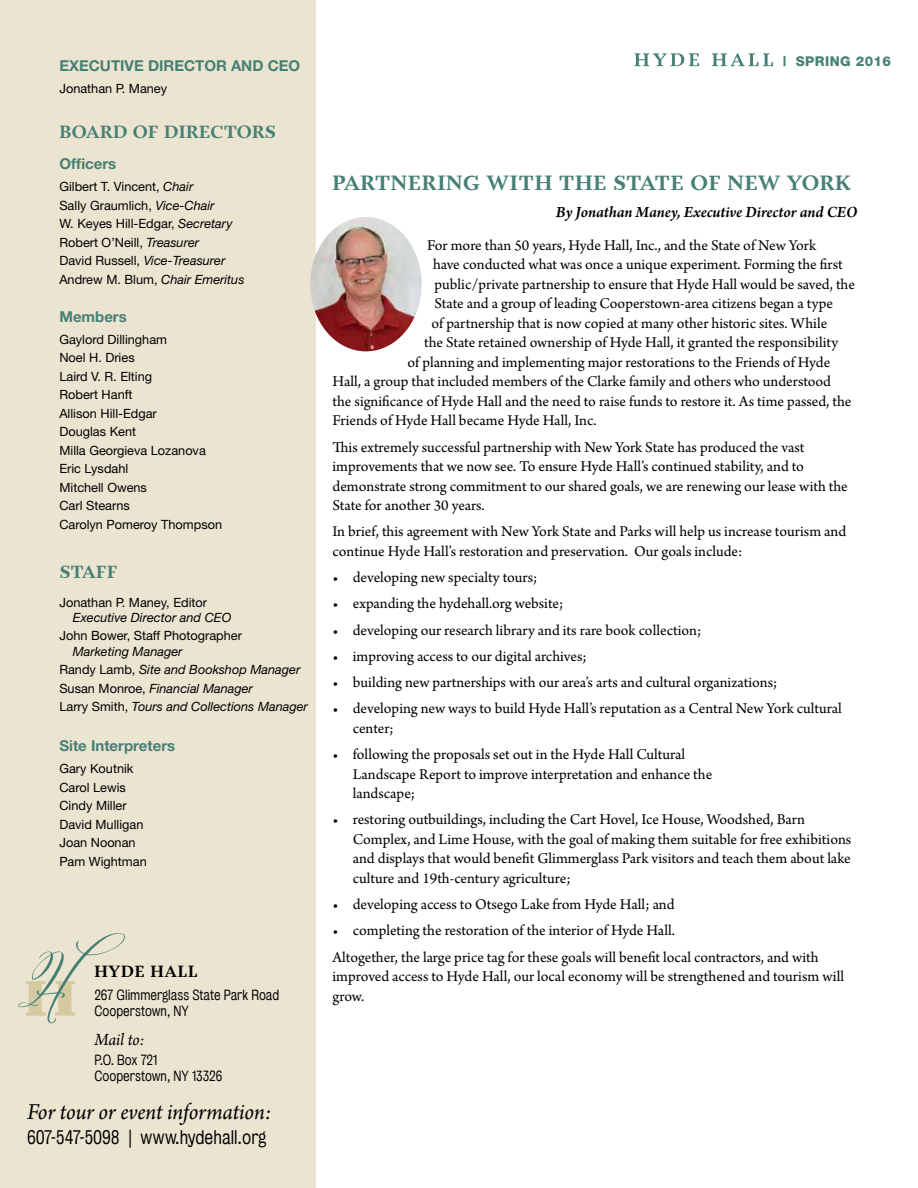
<style>
.page{position:relative;width:918px;height:1188px;background:#fff}
.page>*{position:absolute;margin:0;border:0;box-sizing:border-box;transform-origin:0 0}
.t1{font:italic 24px "Arno Pro";letter-spacing:-.005em;color:#000}
.t2{font:700 21px "Prensa";letter-spacing:.03em;color:#468074}
.t3{font:300 18px "Bureau Grot";color:#000}
.t4{font:700 18px "Prensa";letter-spacing:.02em;color:#468074}
.t5{font:italic 18px "Arno Pro";letter-spacing:-.005em;color:#000}
.t6{font:italic 600 16.5px "Arno Pro";letter-spacing:-.005em;color:#000}
.t7{font:700 16.5px "Prensa";letter-spacing:.05em;color:#000}
.t8{font:15.75px/19.5px "Arno Pro";color:#000}
.t9{font:700 15px "Helvetica Neue";color:#468074}
.t10{font:300 13.5px/16.2px "Bureau Grot";color:#000}
.t11{font:800 13.5px "Helvetica Neue";letter-spacing:.03em;color:#468074}
.t12{font:12.75px/18.6px "Helvetica Neue";color:#000}
.t13{font:italic 12.75px/18.6px "Helvetica Neue";color:#000}
.s1{font-style:italic}
.s2{font-style:normal}
</style>
<div class="page">
<div style="left:0;top:0;width:315px;height:1188px;background:#ebe4d1"></div>
<img style="left:310px;top:217px;width:112px;height:134px">
<svg style="left:18px;top:933px;width:107px;height:90px"></svg>
<svg style="left:634px;top:53px;width:139px;height:13px"></svg>
<p class="t9" style="left:59px;top:57px;width:242px">EXECUTIVE DIRECTOR AND CEO</p>
<p class="t12" style="left:59px;top:79px;width:109px">Jonathan P. Maney</p>
<p class="t4" style="left:59px;top:121px;width:219px">BOARD OF DIRECTORS</p>
<p class="t9" style="left:59px;top:155px;width:58px">Officers</p>
<p class="t12" style="left:59px;top:177px;width:187px">Gilbert T. Vincent, <span class="s1">Chair<br></span>Sally Graumlich, <span class="s1">Vice-Chair<br></span>W. Keyes Hill-Edgar, <span class="s1">Secretary<br></span>Robert O’Neill, <span class="s1">Treasurer<br></span>David Russell, <span class="s1">Vice-Treasurer<br></span>Andrew M. Blum, <span class="s1">Chair Emeritus</span></p>
<p class="t9" style="left:59px;top:307px;width:69px">Members</p>
<p class="t12" style="left:59px;top:330px;width:164px">Gaylord Dillingham<br>Noel H. Dries<br>Laird V. R. Elting<br>Robert Hanft<br>Allison Hill-Edgar<br>Douglas Kent<br>Milla Georgieva Lozanova<br>Eric Lysdahl<br>Mitchell Owens<br>Carl Stearns<br>Carolyn Pomeroy Thompson</p>
<p class="t4" style="left:59px;top:561px;width:60px">STAFF</p>
<p class="t12" style="left:59px;top:593px;width:149px">Jonathan P. Maney, Editor</p>
<p class="t13" style="left:73px;top:608px;width:160px">Executive Director and CEO</p>
<p class="t12" style="left:59px;top:626px;width:184px">John Bower, Staff Photographer</p>
<p class="t13" style="left:59px;top:642px;width:250px;text-indent:14px">Marketing Manager<br><span class="s2">Randy Lamb,</span> Site and Bookshop Manager <span class="s2">Susan Monroe,</span> Financial Manager<br><span class="s2">Larry Smith,</span> Tours and Collections Manager</p>
<p class="t9" style="left:59px;top:736px;width:117px">Site Interpreters</p>
<p class="t12" style="left:59px;top:759px;width:89px">Gary Koutnik<br>Carol Lewis<br>Cindy Miller<br>David Mulligan<br>Joan Noonan<br>Pam Wightman</p>
<p class="t7" style="left:94px;top:961px;width:105px">HYDE HALL</p>
<p class="t10" style="left:94px;top:987px;width:186px">267 Glimmerglass State Park Road<br>Cooperstown, NY</p>
<p class="t5" style="left:94px;top:1029px;width:52px">Mail to:</p>
<p class="t10" style="left:94px;top:1052px;width:129px">P.O. Box 721<br>Cooperstown, NY 13326</p>
<h1 class="t1" style="left:27px;top:1098px;width:246px">For tour or event information:</h1>
<p class="t3" style="left:27px;top:1127px;width:241px">607-547-5098 | www.hydehall.org</p>
<p class="t11" style="left:783px;top:53px;width:109px">| SPRING 2016</p>
<h2 class="t2" style="left:333px;top:171px;width:520px">PARTNERING WITH THE STATE OF NEW YORK</h2>
<p class="t6" style="left:556px;top:202px;width:303px">By Jonathan Maney, Executive Director and CEO</p>
<p class="t8" style="left:427px;top:236px;width:391px">For more than 50 years, Hyde Hall, Inc., and the State of New York</p>
<p class="t8" style="left:433px;top:256px;width:411px">have conducted what was once a unique experiment. Forming the first</p>
<p class="t8" style="left:435px;top:275px;width:422px">public/private partnership to ensure that Hyde Hall would be saved, the</p>
<p class="t8" style="left:435px;top:295px;width:400px">State and a group of leading Cooperstown-area citizens began a type</p>
<p class="t8" style="left:432px;top:314px;width:397px">of partnership that is now copied at many other historic sites. While</p>
<p class="t8" style="left:424px;top:334px;width:416px">the State retained ownership of Hyde Hall, it granted the responsibility</p>
<p class="t8" style="left:408px;top:353px;width:424px">of planning and implementing major restorations to the Friends of Hyde</p>
<p class="t8" style="left:333px;top:373px;width:500px">Hall, a group that included members of the Clarke family and others who understood</p>
<p class="t8" style="left:333px;top:392px;width:521px">the significance of Hyde Hall and the need to raise funds to restore it. As time passed, the</p>
<p class="t8" style="left:333px;top:412px;width:266px">Friends of Hyde Hall became Hyde Hall, Inc.</p>
<p class="t8" style="left:333px;top:438px;width:517px">This extremely successful partnership with New York State has produced the vast improvements that we now see. To ensure Hyde Hall’s continued stability, and to demonstrate strong commitment to our shared goals, we are renewing our lease with the State for another 30 years.</p>
<p class="t8" style="left:333px;top:523px;width:515px">In brief, this agreement with New York State and Parks will help us increase tourism and continue Hyde Hall’s restoration and preservation. Our goals include:</p>
<p class="t8" style="left:333px;top:568px;width:206px">• developing new specialty tours;</p>
<p class="t8" style="left:333px;top:595px;width:232px">• expanding the hydehall.org website;</p>
<p class="t8" style="left:333px;top:621px;width:370px">• developing our research library and its rare book collection;</p>
<p class="t8" style="left:333px;top:647px;width:256px">• improving access to our digital archives;</p>
<p class="t8" style="left:333px;top:673px;width:446px">• building new partnerships with our area’s arts and cultural organizations;</p>
<p class="t8" style="left:353px;top:700px;width:491px;text-indent:-20px">• developing new ways to build Hyde Hall’s reputation as a Central New York cultural center;</p>
<p class="t8" style="left:353px;top:745px;width:361px;text-indent:-20px">• following the proposals set out in the Hyde Hall Cultural<br>Landscape Report to improve interpretation and enhance the landscape;</p>
<p class="t8" style="left:353px;top:811px;width:500px;text-indent:-20px">• restoring outbuildings, including the Cart Hovel, Ice House, Woodshed, Barn Complex, and Lime House, with the goal of making them suitable for free exhibitions and displays that would benefit Glimmerglass Park visitors and teach them about lake culture and 19th-century agriculture;</p>
<p class="t8" style="left:333px;top:895px;width:344px">• developing access to Otsego Lake from Hyde Hall; and</p>
<p class="t8" style="left:333px;top:918px;width:488px;line-height:26.2px">• completing the restoration of the interior of Hyde Hall.<br>Altogether, the large price tag for these goals will benefit local contractors, and with</p>
<p class="t8" style="left:333px;top:967px;width:513px">improved access to Hyde Hall, our local economy will be strengthened and tourism will grow.</p>
</div>
